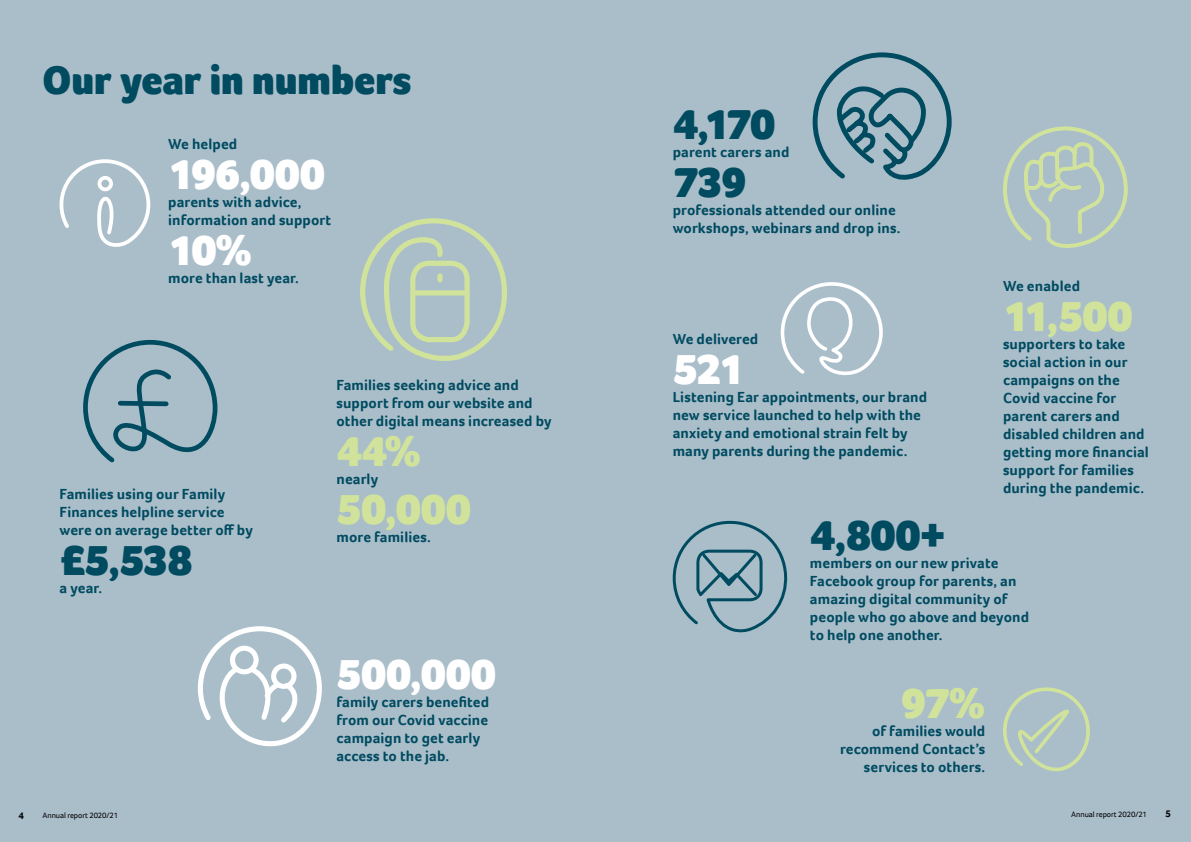
<style>
.page{position:relative;width:1191px;height:842px;background:#aabeca}
.page>*{position:absolute;margin:0;border:0;box-sizing:border-box;transform-origin:0 0}
.t1{font:900 44px "Foco";letter-spacing:-.04em;color:#fff}
.t2{font:900 44px "Foco";letter-spacing:-.045em;color:#004b60}
.t3{font:900 44px "Foco";letter-spacing:-.03em;color:#d1e39b}
.t4{font:900 41px "Foco";color:#004b60}
.t5{font:700 15px/18px "Foco";letter-spacing:.005em;color:#004b60}
.t6{font:700 10px "Foco";color:#000}
.t7{font:8px "Foco";letter-spacing:-.01em;color:#000}
</style>
<div class="page">
<svg style="left:59px;top:159px;width:92px;height:88px"></svg>
<svg style="left:83px;top:340px;width:135px;height:123px"></svg>
<svg style="left:1003px;top:687px;width:87px;height:85px"></svg>
<svg style="left:360px;top:218px;width:147px;height:141px"></svg>
<svg style="left:197px;top:626px;width:125px;height:121px"></svg>
<div style="left:271px;top:663px;width:25px;height:26px;border:5px solid #fff;border-radius:50%"></div>
<svg style="left:672px;top:520px;width:115px;height:113px"></svg>
<svg style="left:812px;top:52px;width:140px;height:128px"></svg>
<svg style="left:780px;top:282px;width:103px;height:94px"></svg>
<svg style="left:1003px;top:126px;width:125px;height:122px"></svg>
<h2 class="t4" style="left:43px;top:53px;width:370px">Our year in numbers</h2>
<p class="t5" style="left:168px;top:135px;width:71px">We helped</p>
<h1 class="t1" style="left:168px;top:145px;width:159px">196,000</h1>
<p class="t5" style="left:168px;top:193px;width:164px">parents with advice, information and support</p>
<h1 class="t1" style="left:168px;top:221px;width:85px">10%</h1>
<p class="t5" style="left:168px;top:269px;width:132px">more than last year.</p>
<p class="t5" style="left:60px;top:484px;width:195px">Families using our Family<br>Finances helpline service were on average better off by</p>
<h1 class="t2" style="left:60px;top:531px;width:135px">£5,538</h1>
<p class="t5" style="left:60px;top:578px;width:44px">a year.</p>
<p class="t5" style="left:336px;top:376px;width:216px">Families seeking advice and support from our website and other digital means increased by</p>
<h1 class="t3" style="left:336px;top:422px;width:86px">44%</h1>
<p class="t5" style="left:336px;top:470px;width:43px">nearly</p>
<h1 class="t3" style="left:336px;top:480px;width:136px">50,000</h1>
<p class="t5" style="left:336px;top:528px;width:96px">more families.</p>
<h1 class="t1" style="left:336px;top:645px;width:161px">500,000</h1>
<p class="t5" style="left:336px;top:692px;width:154px">family carers benefited from our Covid vaccine campaign to get early access to the jab.</p>
<h1 class="t2" style="left:672px;top:95px;width:105px">4,170</h1>
<p class="t5" style="left:672px;top:143px;width:118px">parent carers and</p>
<h1 class="t2" style="left:672px;top:153px;width:75px">739</h1>
<p class="t5" style="left:672px;top:201px;width:229px">professionals attended our online workshops, webinars and drop ins.</p>
<p class="t5" style="left:672px;top:329px;width:87px">We delivered</p>
<h1 class="t1" style="left:672px;top:340px;width:73px">521</h1>
<p class="t5" style="left:672px;top:387px;width:256px">Listening Ear appointments, our brand new service launched to help with the anxiety and emotional strain felt by many parents during the pandemic.</p>
<p class="t5" style="left:1003px;top:277px;width:79px">We enabled</p>
<h1 class="t3" style="left:1003px;top:287px;width:132px">11,500</h1>
<p class="t5" style="left:1003px;top:335px;width:147px">supporters to take social action in our campaigns on the<br>Covid vaccine for parent carers and disabled children and getting more financial support for families during the pandemic.</p>
<h1 class="t2" style="left:810px;top:506px;width:137px">4,800+</h1>
<p class="t5" style="left:810px;top:554px;width:221px">members on our new private<br>Facebook group for parents, an amazing digital community of people who go above and beyond to help one another.</p>
<h1 class="t3" style="left:900px;top:674px;width:86px">97%</h1>
<p class="t5" style="left:840px;top:740px;width:147px;text-align:right">recommend Contact’s services to others.</p>
<p class="t5" style="left:872px;top:722px;width:115px">of families would</p>
<p class="t6" style="left:19px;top:809px;width:7px">4</p>
<p class="t7" style="left:43px;top:809px;width:77px">Annual report 2020/21</p>
<p class="t7" style="left:1071px;top:809px;width:77px">Annual report 2020/21</p>
<p class="t6" style="left:1165px;top:807px;width:7px">5</p>
</div>
